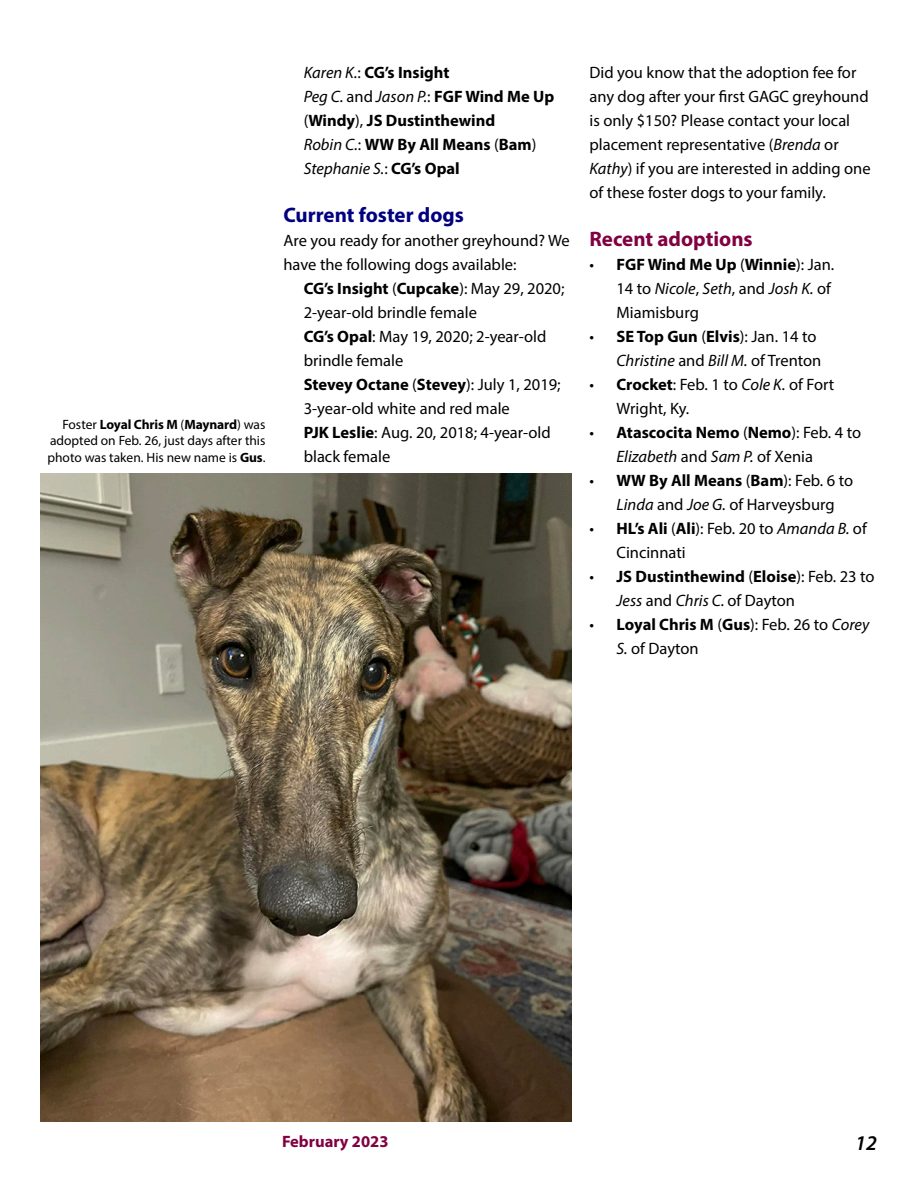
<style>
.page{position:relative;width:918px;height:1188px;background:#fff}
.page>*{position:absolute;margin:0;border:0;box-sizing:border-box;transform-origin:0 0}
.H1__NNN_Headlines{font:700 21px "Myriad Pro";color:#010080}
.H1__NNN_Headlines-2{font:700 21px "Myriad Pro";color:#810041}
.t1{font:italic 600 21px "Myriad Pro";color:#000}
.Body_copy_grafs{font:16.5px/24px "Myriad Pro";color:#000}
.H1__NNN_Headlines-3{font:700 16.5px/24px "Myriad Pro";color:#000}
.H1__NNN_Headlines-4{font:16.5px/24px "Myriad Pro";color:#000}
.H1__NNN_Headlines-5{font:italic 16.5px "Myriad Pro";color:#000}
.t2{font:700 16.5px "Myriad Pro";color:#810041}
.H1__NNN_Headlines-6{font:13.5px/16.5px "Myriad Pro";color:#000;text-align:justify}
.s1{font-weight:700}
.s2{font-weight:400;font-style:italic}
.s3{font-weight:400}
.s4{font-style:normal}
.s5{font-weight:700;font-style:normal}
.s6{font-style:italic}
</style>
<div class="page">
<img style="left:40px;top:473px;width:532px;height:648px">
<p class="H1__NNN_Headlines-6" style="left:47px;top:416px;width:220px;text-indent:15px">Foster <span class="s1">Loyal Chris M</span> (<span class="s1">Maynard</span>) was adopted on Feb. 26, just days after this photo was taken. His new name is <span class="s1">Gus</span>.</p>
<p class="H1__NNN_Headlines-3" style="left:304px;top:60px;width:147px"><span class="s2">Karen K.</span><span class="s3">:</span> CG’s Insight</p>
<p class="H1__NNN_Headlines-3" style="left:304px;top:84px;width:252px"><span class="s2">Peg C.</span> <span class="s3">and</span> <span class="s2">Jason P.</span><span class="s3">:</span> FGF Wind Me Up <span class="s3">(</span>Windy<span class="s3">),</span> JS Dustinthewind</p>
<p class="H1__NNN_Headlines-3" style="left:304px;top:132px;width:234px"><span class="s2">Robin C.</span><span class="s3">:</span> WW By All Means <span class="s3">(</span>Bam<span class="s3">)</span></p>
<p class="H1__NNN_Headlines-5" style="left:304px;top:158px;width:158px">Stephanie S.<span class="s4">:</span> <span class="s5">CG’s Opal</span></p>
<p class="H1__NNN_Headlines" style="left:284px;top:201px;width:182px">Current foster dogs</p>
<p class="H1__NNN_Headlines-4" style="left:284px;top:228px;width:288px">Are you ready for another greyhound? We have the following dogs available:</p>
<p class="Body_copy_grafs" style="left:304px;top:276px;width:262px"><span class="s1">CG’s Insight</span> (<span class="s1">Cupcake</span>): May 29, 2020;<br>2-year-old brindle female</p>
<p class="Body_copy_grafs" style="left:304px;top:324px;width:244px"><span class="s1">CG’s Opal</span>: May 19, 2020; 2-year-old brindle female</p>
<p class="Body_copy_grafs" style="left:304px;top:372px;width:258px"><span class="s1">Stevey Octane</span> (<span class="s1">Stevey</span>): July 1, 2019;<br>3-year-old white and red male</p>
<p class="Body_copy_grafs" style="left:304px;top:420px;width:249px"><span class="s1">PJK Leslie</span>: Aug. 20, 2018; 4-year-old black female</p>
<p class="Body_copy_grafs" style="left:590px;top:60px;width:283px">Did you know that the adoption fee for any dog after your first GAGC greyhound is only $150? Please contact your local placement representative (<span class="s6">Brenda</span> or <span class="s6">Kathy</span>) if you are interested in adding one of these foster dogs to your family.</p>
<p class="H1__NNN_Headlines-2" style="left:590px;top:225px;width:165px">Recent adoptions</p>
<p class="Body_copy_grafs" style="left:616px;top:252px;width:219px;text-indent:-27px">• <span class="s1">FGF Wind Me Up</span> (<span class="s1">Winnie</span>): Jan.<br>14 to <span class="s6">Nicole</span>, <span class="s6">Seth</span>, and <span class="s6">Josh K.</span> of<br>Miamisburg</p>
<p class="Body_copy_grafs" style="left:590px;top:324px;width:233px;text-align:right">• <span class="s1">SE Top Gun</span> (<span class="s1">Elvis</span>): Jan. 14 to<br><span class="s6">Christine</span> and <span class="s6">Bill M.</span> of Trenton</p>
<p class="Body_copy_grafs" style="left:616px;top:372px;width:219px;text-indent:-27px">• <span class="s1">Crocket</span>: Feb. 1 to <span class="s6">Cole K.</span> of Fort<br>Wright, Ky.</p>
<p class="Body_copy_grafs" style="left:616px;top:420px;width:246px;text-indent:-27px">• <span class="s1">Atascocita Nemo</span> (<span class="s1">Nemo</span>): Feb. 4 to<br><span class="s6">Elizabeth</span> and <span class="s6">Sam P.</span> of Xenia</p>
<p class="Body_copy_grafs" style="left:590px;top:468px;width:265px;text-align:center">• <span class="s1">WW By All Means</span> (<span class="s1">Bam</span>): Feb. 6 to<br><span class="s6">Linda</span> and <span class="s6">Joe G.</span> of Harveysburg</p>
<p class="Body_copy_grafs" style="left:616px;top:516px;width:252px;text-indent:-27px">• <span class="s1">HL’s Ali</span> (<span class="s1">Ali</span>): Feb. 20 to <span class="s6">Amanda B.</span> of<br>Cincinnati</p>
<p class="Body_copy_grafs" style="left:616px;top:564px;width:260px;text-indent:-27px">• <span class="s1">JS Dustinthewind</span> (<span class="s1">Eloise</span>): Feb. 23 to<br><span class="s6">Jess</span> and <span class="s6">Chris C.</span> of Dayton</p>
<p class="Body_copy_grafs" style="left:617px;top:612px;width:254px;text-indent:-27px">• <span class="s1">Loyal Chris M</span> (<span class="s1">Gus</span>): Feb. 26 to <span class="s6">Corey<br>S.</span> of Dayton</p>
<p class="t2" style="left:282px;top:1130px;width:108px">February 2023</p>
<p class="t1" style="left:855px;top:1129px;width:23px">12</p>
</div>
